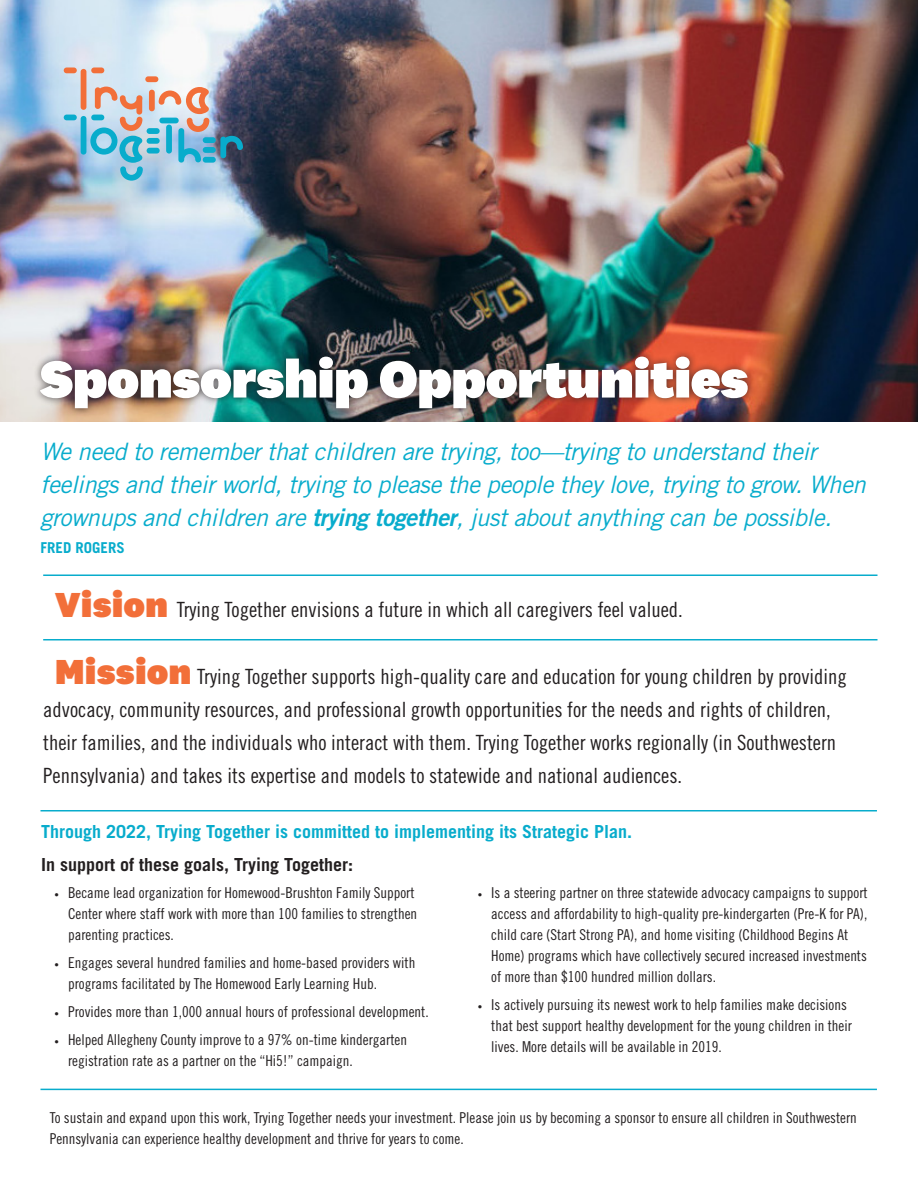
<style>
.page{position:relative;width:918px;height:1188px;background:#fff}
.page>*{position:absolute;margin:0;border:0;box-sizing:border-box;transform-origin:0 0}
.t1{font:900 54px "National 2";color:#fff}
.t2{font:900 36px "National 2";letter-spacing:.02em;color:#f26f39}
.t3{font:italic 24px/33px "Trade Gothic LT Std";letter-spacing:-.02em;color:#08accc}
.t4{font:21px/33px "Trade Gothic LT Std Cn 18";color:#231f20}
.t5{font:700 18px "Trade Gothic LT Std";color:#08accc}
.t6{font:700 18px "Trade Gothic LT Std";color:#231f20}
.Body_Copy{font:15px/21px "Trade Gothic LT Std Cn 18";color:#231f20}
.t7{font:700 15px "Trade Gothic LT Std";color:#08accc}
.s1{font-family:"Trade Gothic LT Std Bd 2 Obl";font-style:normal}
.s2{font-family:"National 2";font-weight:900;font-size:36px;color:#f26f39}
.s3{font-size:9px}
</style>
<div class="page">
<img style="left:0;top:0;width:918px;height:421px">
<div style="left:33px;top:349px;width:722px;height:68px;background:#231f20;opacity:.75"></div>
<hr style="left:43px;top:574px;width:835px;height:2px;background:#08accc">
<hr style="left:43px;top:639px;width:835px;height:1px;background:#08accc">
<div style="left:91px;top:67px;width:13px;height:6px;background:#f26f39;border-radius:3px"></div>
<div style="left:145px;top:76px;width:13px;height:6px;background:#f26f39;border-radius:3px"></div>
<div style="left:147px;top:138px;width:13px;height:6px;background:#08accc;border-radius:3px"></div>
<div style="left:147px;top:148px;width:13px;height:6px;background:#08accc;border-radius:3px"></div>
<div style="left:147px;top:128px;width:13px;height:6px;background:#08accc;border-radius:3px"></div>
<div style="left:203px;top:147px;width:13px;height:6px;background:#08accc;border-radius:3px"></div>
<div style="left:203px;top:157px;width:13px;height:6px;background:#08accc;border-radius:3px"></div>
<div style="left:203px;top:137px;width:13px;height:6px;background:#08accc;border-radius:3px"></div>
<div style="left:64px;top:68px;width:13px;height:5px;background:#f26f39;border-radius:3px"></div>
<div style="left:81px;top:69px;width:5px;height:41px;background:#f26f39;border-radius:3px"></div>
<div style="left:64px;top:115px;width:13px;height:5px;background:#08accc;border-radius:3px"></div>
<div style="left:81px;top:116px;width:5px;height:39px;background:#08accc;border-radius:3px"></div>
<div style="left:149px;top:90px;width:6px;height:21px;background:#f26f39;border-radius:3px"></div>
<svg style="left:220px;top:136px;width:23px;height:22px"></svg>
<svg style="left:159px;top:87px;width:50px;height:76px;background:#acbdc4"></svg>
<svg style="left:90px;top:87px;width:53px;height:94px;background:#a0c1cd"></svg>
<hr style="left:40px;top:1089px;width:837px;height:1px;background:#08accc">
<hr style="left:40px;top:810px;width:837px;height:2px;background:#08accc">
<p class="t1" style="left:40px;top:345px;width:709px">Sponsorship Opportunities</p>
<p class="t3" style="left:40px;top:435px;width:827px">We need to remember that children are trying, too—trying to understand their feelings and their world, trying to please the people they love, trying to grow. When grownups and children are <span class="s1">trying together</span>, just about anything can be possible.</p>
<p class="t7" style="left:40px;top:538px;width:86px">FRED ROGERS</p>
<h1 class="t4" style="left:55px;top:593px;width:629px"><span class="s2">Vision</span> Trying Together envisions a future in which all caregivers feel valued.</h1>
<h1 class="t2" style="left:55px;top:649px;width:138px">Mission</h1>
<h1 class="t4" style="left:43px;top:660px;width:805px;text-indent:154px">Trying Together supports high-quality care and education for young children by providing advocacy, community resources, and professional growth opportunities for the needs and rights of children, their families, and the individuals who interact with them. Trying Together works regionally (in Southwestern Pennsylvania) and takes its expertise and models to statewide and national audiences.</h1>
<h2 class="t5" style="left:41px;top:821px;width:593px">Through 2022, Trying Together is committed to implementing its Strategic Plan.</h2>
<h2 class="t6" style="left:41px;top:853px;width:314px">In support of these goals, Trying Together:</h2>
<p class="Body_Copy" style="left:68px;top:882px;width:351px;text-indent:-14px"><span class="s3">•</span> Became lead organization for Homewood-Brushton Family Support<br>Center where staff work with more than 100 families to strengthen parenting practices.</p>
<p class="Body_Copy" style="left:68px;top:952px;width:349px;text-indent:-14px"><span class="s3">•</span> Engages several hundred families and home-based providers with programs facilitated by The Homewood Early Learning Hub.</p>
<p class="Body_Copy" style="left:55px;top:1001px;width:376px"><span class="s3">•</span> Provides more than 1,000 annual hours of professional development.</p>
<p class="Body_Copy" style="left:68px;top:1029px;width:341px;text-indent:-14px"><span class="s3">•</span> Helped Allegheny County improve to a 97% on-time kindergarten registration rate as a partner on the “Hi5!” campaign.</p>
<p class="Body_Copy" style="left:491px;top:882px;width:378px;text-indent:-14px"><span class="s3">•</span> Is a steering partner on three statewide advocacy campaigns to support access and affordability to high-quality pre-kindergarten (Pre-K for PA), child care (Start Strong PA), and home visiting (Childhood Begins At Home) programs which have collectively secured increased investments of more than $100 hundred million dollars.</p>
<p class="Body_Copy" style="left:491px;top:994px;width:362px;text-indent:-14px"><span class="s3">•</span> Is actively pursuing its newest work to help families make decisions that best support healthy development for the young children in their lives. More details will be available in 2019.</p>
<p class="Body_Copy" style="left:50px;top:1107px;width:809px">To sustain and expand upon this work, Trying Together needs your investment. Please join us by becoming a sponsor to ensure all children in Southwestern<br>Pennsylvania can experience healthy development and thrive for years to come.</p>
</div>
